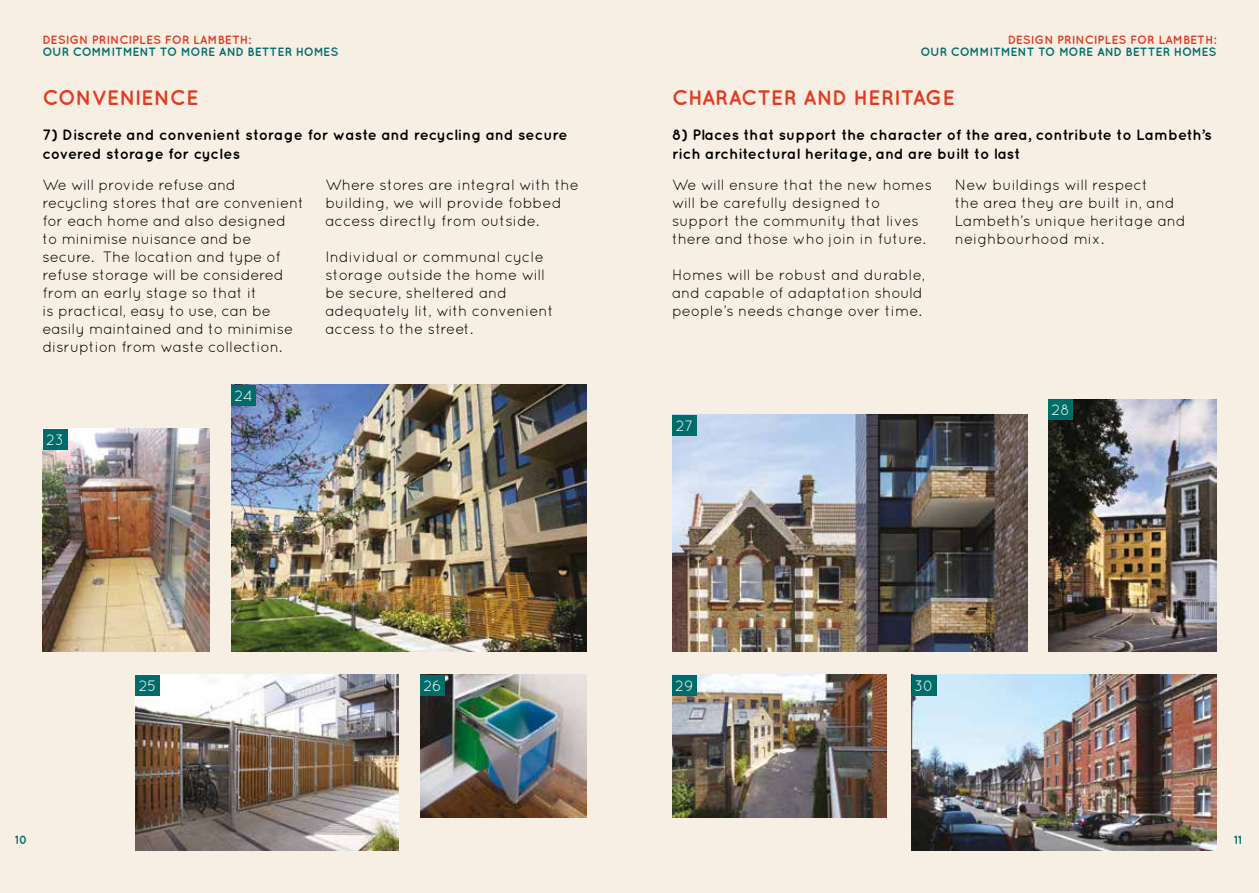
<style>
.page{position:relative;width:1259px;height:893px;background:#f7efe4}
.page>*{position:absolute;margin:0;border:0;box-sizing:border-box;transform-origin:0 0}
.t1{font:700 21px "Quicksand";color:#e33b21}
.t2{font:15px/18px "Quicksand";letter-spacing:-.01em;color:#000}
.t3{font:700 15px/19.5px "Quicksand";color:#000}
.t4{font:15px "Quicksand";color:#fff}
.t5{font:700 12px "Quicksand";color:#006c69}
.t6{font:700 12px "Quicksand";color:#e33b21}
</style>
<div class="page">
<img style="left:43px;top:429px;width:167px;height:223px">
<img style="left:231px;top:385px;width:356px;height:267px">
<img style="left:135px;top:675px;width:263px;height:175px">
<img style="left:420px;top:675px;width:166px;height:143px">
<img style="left:672px;top:415px;width:356px;height:237px">
<img style="left:911px;top:675px;width:305px;height:175px">
<img style="left:672px;top:675px;width:214px;height:143px">
<img style="left:1048px;top:399px;width:168px;height:253px">
<div style="left:43px;top:429px;width:25px;height:21px;background:#006c69"></div>
<div style="left:231px;top:385px;width:25px;height:21px;background:#006c69"></div>
<div style="left:135px;top:675px;width:25px;height:20px;background:#006c69"></div>
<div style="left:420px;top:675px;width:25px;height:20px;background:#006c69"></div>
<div style="left:672px;top:415px;width:25px;height:21px;background:#006c69"></div>
<div style="left:1048px;top:399px;width:25px;height:21px;background:#006c69"></div>
<div style="left:672px;top:675px;width:25px;height:20px;background:#006c69"></div>
<div style="left:911px;top:675px;width:25px;height:20px;background:#006c69"></div>
<p class="t6" style="left:43px;top:32px;width:210px">DESIGN PRINCIPLES FOR LAMBETH:</p>
<p class="t5" style="left:43px;top:44px;width:297px">OUR COMMITMENT TO MORE AND BETTER HOMES</p>
<p class="t6" style="left:1007px;top:32px;width:210px">DESIGN PRINCIPLES FOR LAMBETH:</p>
<p class="t5" style="left:920px;top:44px;width:297px">OUR COMMITMENT TO MORE AND BETTER HOMES</p>
<h1 class="t1" style="left:43px;top:85px;width:157px">CONVENIENCE</h1>
<h1 class="t1" style="left:672px;top:85px;width:284px">CHARACTER AND HERITAGE</h1>
<p class="t3" style="left:43px;top:124px;width:526px">7) Discrete and convenient storage for waste and recycling and secure covered storage for cycles</p>
<p class="t2" style="left:43px;top:176px;width:263px">We will provide refuse and recycling stores that are convenient for each home and also designed to minimise nuisance and be secure. The location and type of refuse storage will be considered from an early stage so that it<br>is practical, easy to use, can be easily maintained and to minimise disruption from waste collection.</p>
<p class="t2" style="left:325px;top:176px;width:255px">Where stores are integral with the building, we will provide fobbed access directly from outside.</p>
<p class="t3" style="left:672px;top:124px;width:541px">8) Places that support the character of the area, contribute to Lambeth’s rich architectural heritage, and are built to last</p>
<p class="t2" style="left:672px;top:176px;width:261px">We will ensure that the new homes will be carefully designed to support the community that lives there and those who join in future.</p>
<p class="t2" style="left:672px;top:266px;width:255px">Homes will be robust and durable, and capable of adaptation should people’s needs change over time.</p>
<p class="t2" style="left:955px;top:176px;width:232px">New buildings will respect<br>the area they are built in, and<br>Lambeth’s unique heritage and neighbourhood mix.</p>
<p class="t2" style="left:325px;top:248px;width:230px">Individual or communal cycle storage outside the home will be secure, sheltered and adequately lit, with convenient access to the street.</p>
<p class="t4" style="left:46px;top:431px;width:19px">23</p>
<p class="t4" style="left:234px;top:387px;width:20px">24</p>
<p class="t4" style="left:139px;top:677px;width:19px">25</p>
<p class="t4" style="left:423px;top:677px;width:20px">26</p>
<p class="t4" style="left:676px;top:417px;width:19px">27</p>
<p class="t4" style="left:675px;top:677px;width:20px">29</p>
<p class="t4" style="left:914px;top:677px;width:21px">30</p>
<p class="t4" style="left:1051px;top:401px;width:20px">28</p>
<p class="t5" style="left:15px;top:833px;width:14px">10</p>
<p class="t5" style="left:1233px;top:833px;width:10px">11</p>
</div>
